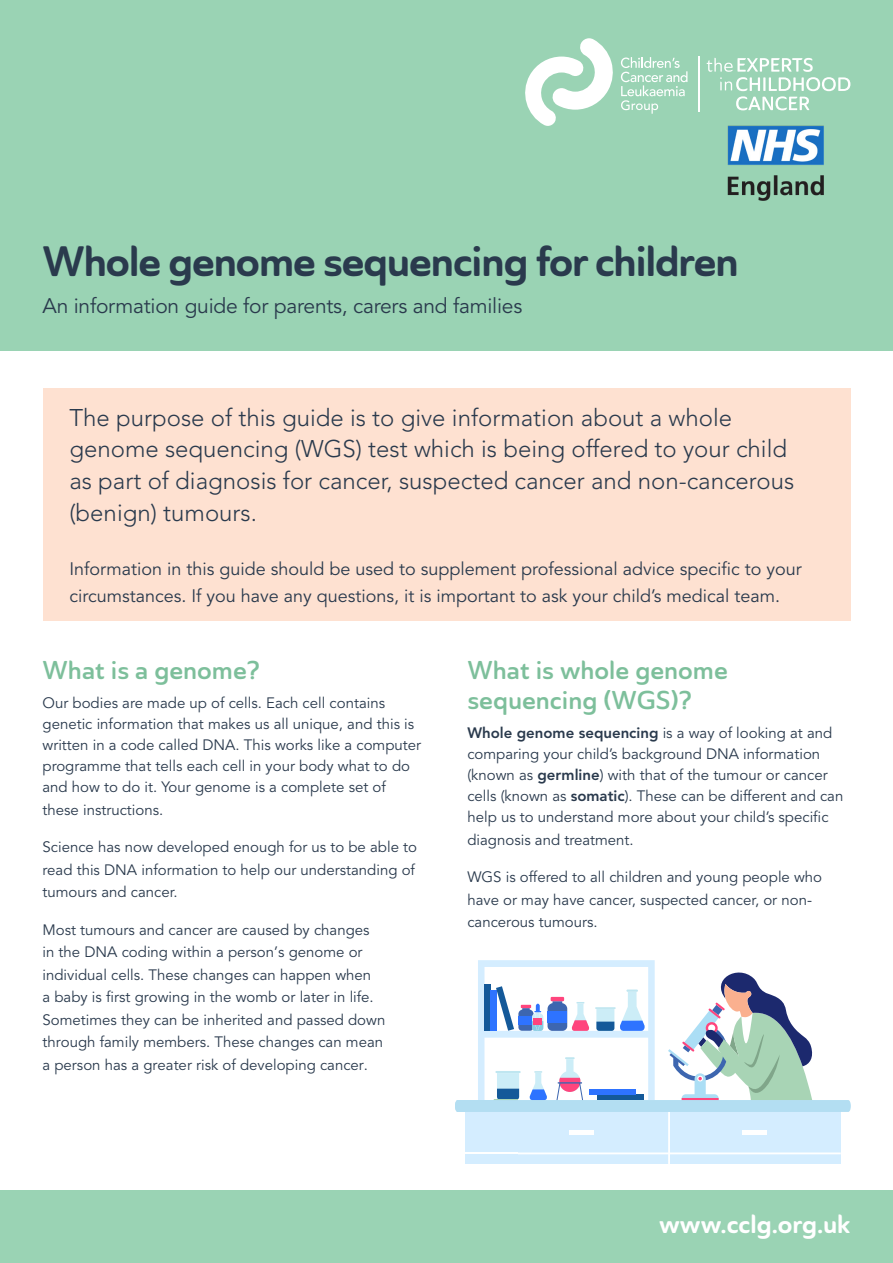
<style>
.page{position:relative;width:893px;height:1263px;background:#fff}
.page>*{position:absolute;margin:0;border:0;box-sizing:border-box;transform-origin:0 0}
.t1{font:42px "Ainslie Sans Nor Bol";letter-spacing:-.025em;color:#2a3a4d}
.Neuro_copy_header{font:25.5px/30px "Ainslie Sans Nor Dem";color:#7dbf9b}
.t2{font:25.5px "Ainslie Sans Nor Bol";color:#fff}
.t3{font:300 24px/31.5px "Avenir LT Pro";color:#2a3a4d}
.t4{font:21px "Avenir LT Std";letter-spacing:-.01em;color:#2a3a4d}
.t5{font:18px/27px "Avenir LT Pro";color:#2a3a4d}
.Neuro_copy_header-2{font:15px/22.5px "Avenir LT Pro";color:#2a3a4d}
.s1{font-weight:800}
</style>
<div class="page">
<div style="left:0;top:1191px;width:893px;height:72px;background:#9ad3b4"></div>
<div style="left:0;top:0;width:893px;height:351px;background:#9ad3b4"></div>
<svg style="left:525px;top:38px;width:88px;height:88px"></svg>
<svg style="left:621px;top:57px;width:66px;height:57px"></svg>
<hr style="left:698px;top:56px;width:2px;height:55px;background:#fff">
<svg style="left:707px;top:58px;width:143px;height:52px"></svg>
<div style="left:43px;top:388px;width:807px;height:233px;background:#fee1d1"></div>
<svg style="left:455px;top:960px;width:396px;height:204px"></svg>
<img style="left:728px;top:126px;width:96px;height:75px">
<p class="t1" style="left:43px;top:232px;width:698px">Whole genome sequencing for children</p>
<p class="t4" style="left:43px;top:294px;width:481px">An information guide for parents, carers and families</p>
<p class="t3" style="left:69px;top:402px;width:726px">The purpose of this guide is to give information about a whole genome sequencing (WGS) test which is being offered to your child as part of diagnosis for cancer, suspected cancer and non-cancerous (benign) tumours.</p>
<p class="t5" style="left:69px;top:555px;width:734px">Information in this guide should be used to supplement professional advice specific to your circumstances. If you have any questions, it is important to ask your child’s medical team.</p>
<p class="Neuro_copy_header" style="left:43px;top:654px;width:219px">What is a genome?</p>
<p class="Neuro_copy_header-2" style="left:43px;top:693px;width:380px;line-height:21px">Our bodies are made up of cells. Each cell contains genetic information that makes us all unique, and this is written in a code called DNA. This works like a computer programme that tells each cell in your body what to do and how to do it. Your genome is a complete set of</p>
<p class="Neuro_copy_header-2" style="left:43px;top:798px;width:122px">these instructions.</p>
<p class="Neuro_copy_header-2" style="left:43px;top:836px;width:376px">Science has now developed enough for us to be able to read this DNA information to help our understanding of tumours and cancer.</p>
<p class="Neuro_copy_header-2" style="left:43px;top:918px;width:344px">Most tumours and cancer are caused by changes<br>in the DNA coding within a person’s genome or individual cells. These changes can happen when<br>a baby is first growing in the womb or later in life.<br>Sometimes they can be inherited and passed down through family members. These changes can mean a person has a greater risk of developing cancer.</p>
<p class="Neuro_copy_header" style="left:467px;top:654px;width:262px">What is whole genome sequencing (WGS)?</p>
<p class="Neuro_copy_header-2" style="left:467px;top:723px;width:378px;line-height:21px"><span class="s1">Whole genome sequencing</span> is a way of looking at and comparing your child’s background DNA information (known as <span class="s1">germline</span>) with that of the tumour or cancer cells (known as <span class="s1">somatic</span>). These can be different and can help us to understand more about your child’s specific</p>
<p class="Neuro_copy_header-2" style="left:467px;top:828px;width:168px">diagnosis and treatment.</p>
<p class="Neuro_copy_header-2" style="left:467px;top:866px;width:356px">WGS is offered to all children and young people who have or may have cancer, suspected cancer, or non&shy;cancerous tumours.</p>
<p class="t2" style="left:659px;top:1207px;width:193px">www.cclg.org.uk</p>
</div>
